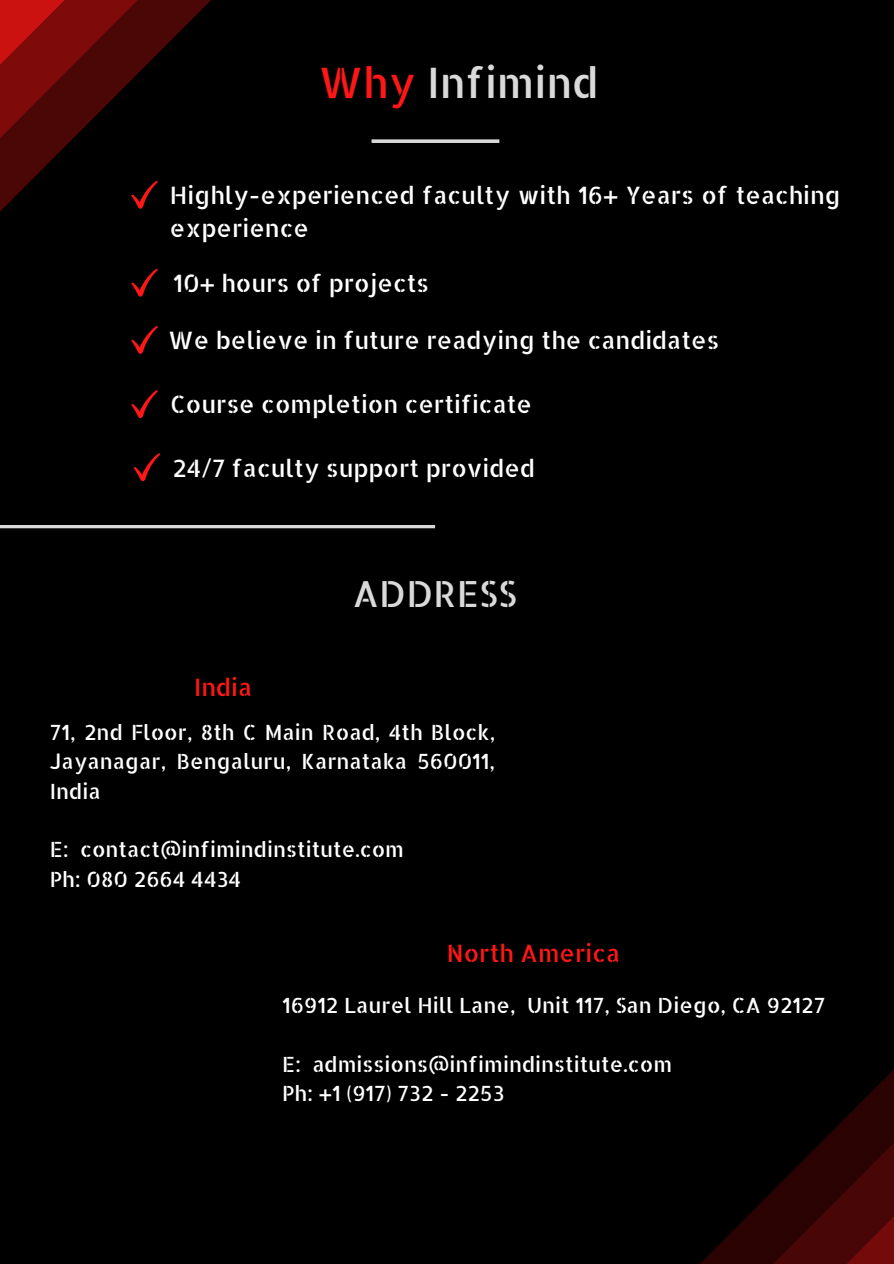
<style>
.page{position:relative;width:894px;height:1264px;background:#fff}
.page>*{position:absolute;margin:0;border:0;box-sizing:border-box;transform-origin:0 0}
.t1{font:42px "Allerta Stencil";color:#d9d9d9}
.t2{font:36px "Allerta Stencil";color:#d9d9d9}
.t3{font:24px/32.7px "Allerta Stencil";color:#fff}
.t4{font:24px "Allerta Stencil";color:#ff1616}
.t5{font:21px/29.2px "Allerta Stencil";color:#fff}
.s1{color:#ff1616}
</style>
<div class="page">
<div style="left:0;top:0;width:893px;height:1263px;background:#000"></div>
<svg style="left:701px;top:1071px;width:192px;height:192px"></svg>
<svg style="left:0;top:0;width:211px;height:211px"></svg>
<svg style="left:0;top:0;width:147px;height:138px;background:#600707"></svg>
<svg style="left:371px;top:139px;width:128px;height:4px"></svg>
<svg style="left:131px;top:326px;width:27px;height:28px"></svg>
<svg style="left:131px;top:390px;width:27px;height:28px"></svg>
<svg style="left:131px;top:268px;width:27px;height:29px"></svg>
<svg style="left:131px;top:181px;width:27px;height:28px"></svg>
<svg style="left:0;top:525px;width:435px;height:3px"></svg>
<svg style="left:133px;top:453px;width:27px;height:28px"></svg>
<h1 class="t1" style="left:318px;top:54px;width:282px"><span class="s1">Why</span> Infimind</h1>
<p class="t3" style="left:170px;top:178px;width:672px">Highly-experienced faculty with 16+ Years of teaching experience</p>
<p class="t3" style="left:173px;top:266px;width:257px">10+ hours of projects</p>
<p class="t3" style="left:168px;top:323px;width:552px">We believe in future readying the candidates</p>
<p class="t3" style="left:170px;top:387px;width:363px">Course completion certificate</p>
<p class="t3" style="left:172px;top:450px;width:364px">24/7 faculty support provided</p>
<h2 class="t2" style="left:352px;top:569px;width:166px">ADDRESS</h2>
<p class="t4" style="left:194px;top:671px;width:59px">India</p>
<p class="t5" style="left:50px;top:717px;width:447px;text-align:justify">71, 2nd Floor, 8th C Main Road, 4th Block, Jayanagar, Bengaluru, Karnataka 560011, India</p>
<p class="t5" style="left:50px;top:834px;width:355px">E: contact@infimindinstitute.com<br>Ph: 080 2664 4434</p>
<p class="t4" style="left:447px;top:936px;width:175px">North America</p>
<p class="t5" style="left:282px;top:990px;width:544px">16912 Laurel Hill Lane, Unit 117, San Diego, CA 92127</p>
<p class="t5" style="left:282px;top:1048px;width:391px">E: admissions@infimindinstitute.com<br>Ph: +1 (917) 732 - 2253</p>
</div>
